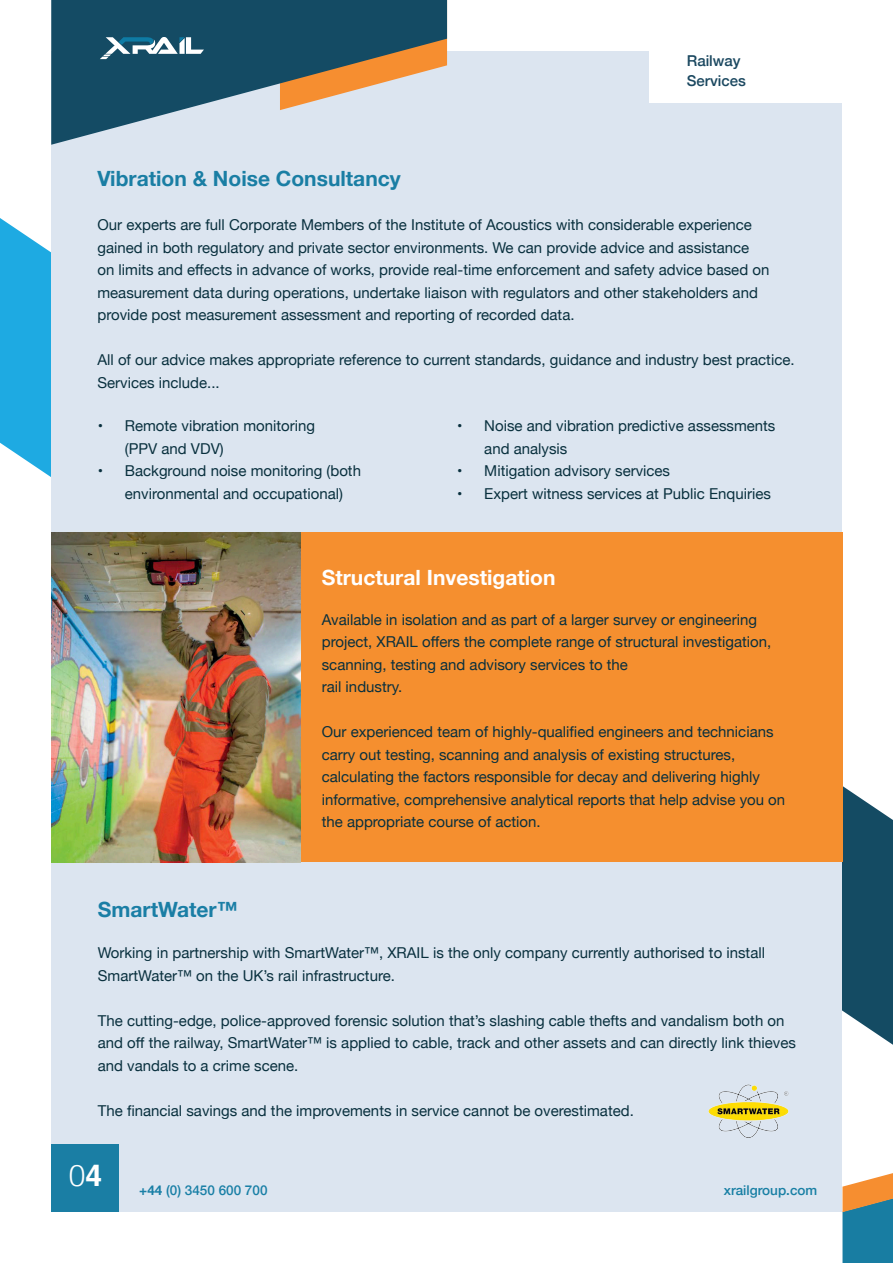
<style>
.page{position:relative;width:893px;height:1263px;background:#fff}
.page>*{position:absolute;margin:0;border:0;box-sizing:border-box;transform-origin:0 0}
.t1{font:300 30px "Helvetica";color:#fff}
.t2{font:700 21px "Helvetica Neue";color:#1a7ea4}
.t3{font:700 21px "Helvetica Neue";color:#fff}
.t4{font:700 21px "Helvetica Neue";color:#1a7ea5}
.t5{font:15px/22.5px "Helvetica Neue";color:#09303e}
.t6{font:500 15px "Helvetica Neue";color:#1b4860}
.t7{font:500 13.5px "Helvetica Neue";color:#197fa6}
.t8{font:500 13.5px "Helvetica Neue";color:#187fa4}
.s1{font-weight:700}
</style>
<div class="page">
<svg style="left:842px;top:532px;width:51px;height:513px"></svg>
<svg style="left:0;top:218px;width:51px;height:259px;background:#3bb5e5"></svg>
<div style="left:51px;top:51px;width:791px;height:1161px;background:#dce5f0"></div>
<div style="left:52px;top:1144px;width:67px;height:67px;background:#1a7ea4"></div>
<svg style="left:51px;top:0;width:396px;height:145px;fill:#144b64"></svg>
<svg style="left:842px;top:1173px;width:51px;height:90px;background:#6a8c8a"></svg>
<svg style="left:100px;top:37px;width:104px;height:22px"></svg>
<div style="left:650px;top:51px;width:192px;height:52px;background:#fff"></div>
<div style="left:51px;top:533px;width:791px;height:329px;background:#f58f2f"></div>
<img style="left:52px;top:533px;width:249px;height:329px">
<img style="left:708px;top:1084px;width:81px;height:54px">
<p class="t2" style="left:97px;top:162px;width:305px">Vibration &amp; Noise Consultancy</p>
<p class="t6" style="left:687px;top:49px;width:55px">Railway</p>
<p class="t6" style="left:687px;top:69px;width:61px">Services</p>
<p class="t5" style="left:97px;top:215px;width:673px">Our experts are full Corporate Members of the Institute of Acoustics with considerable experience gained in both regulatory and private sector environments. We can provide advice and assistance on limits and effects in advance of works, provide real-time enforcement and safety advice based on measurement data during operations, undertake liaison with regulators and other stakeholders and provide post measurement assessment and reporting of recorded data.</p>
<p class="t5" style="left:97px;top:350px;width:699px">All of our advice makes appropriate reference to current standards, guidance and industry best practice.<br>Services include...</p>
<p class="t5" style="left:125px;top:415px;width:192px;text-indent:-27px">• Remote vibration monitoring (PPV and VDV)</p>
<p class="t5" style="left:98px;top:460px;width:265px;text-align:center">• Background noise monitoring (both environmental and occupational)</p>
<p class="t5" style="left:484px;top:415px;width:293px;text-indent:-27px">• Noise and vibration predictive assessments and analysis</p>
<p class="t5" style="left:457px;top:460px;width:214px">• Mitigation advisory services</p>
<p class="t5" style="left:457px;top:483px;width:315px">• Expert witness services at Public Enquiries</p>
<p class="t3" style="left:322px;top:561px;width:235px">Structural Investigation</p>
<p class="t4" style="left:98px;top:893px;width:141px">SmartWater™</p>
<p class="t5" style="left:322px;top:609px;width:451px">Available in isolation and as part of a larger survey or engineering project, XRAIL offers the complete range of structural investigation, scanning, testing and advisory services to the</p>
<p class="t5" style="left:322px;top:676px;width:82px">rail industry.</p>
<p class="t5" style="left:322px;top:721px;width:465px">Our experienced team of highly-qualified engineers and technicians carry out testing, scanning and analysis of existing structures, calculating the factors responsible for decay and delivering highly informative, comprehensive analytical reports that help advise you on the appropriate course of action.</p>
<p class="t5" style="left:98px;top:942px;width:669px">Working in partnership with SmartWater™, XRAIL is the only company currently authorised to install<br>SmartWater™ on the UK’s rail infrastructure.</p>
<p class="t5" style="left:98px;top:1010px;width:700px">The cutting-edge, police-approved forensic solution that’s slashing cable thefts and vandalism both on and off the railway, SmartWater™ is applied to cable, track and other assets and can directly link thieves and vandals to a crime scene.</p>
<p class="t5" style="left:98px;top:1100px;width:537px">The financial savings and the improvements in service cannot be overestimated.</p>
<p class="t1" style="left:69px;top:1150px;width:35px">0<span class="s1">4</span></p>
<p class="t7" style="left:139px;top:1180px;width:130px"><span class="s1">+44</span> (0) 3450 600 700</p>
<p class="t8" style="left:724px;top:1180px;width:95px">xrailgroup.com</p>
</div>
